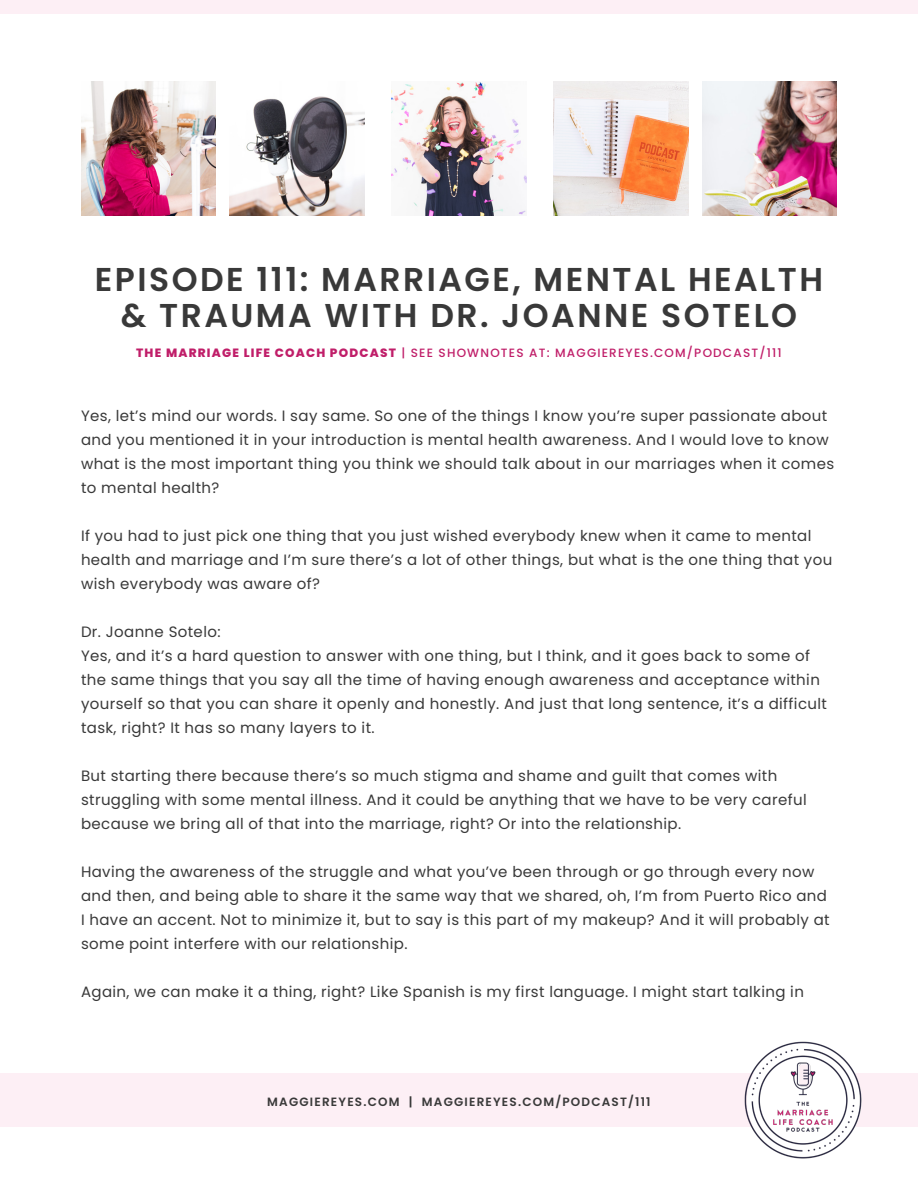
<style>
.page{position:relative;width:918px;height:1188px;background:#fff}
.page>*{position:absolute;margin:0;border:0;box-sizing:border-box;transform-origin:0 0}
.t1{font:600 33px/36px "Poppins";letter-spacing:.075em;color:#393939;text-align:center}
.t2{font:15px/24px "Poppins";letter-spacing:.025em;color:#393939}
.t3{font:500 12px "Poppins";letter-spacing:.1em;color:#c01e69}
.t4{font:600 12px "Poppins";letter-spacing:.1em;color:#393939}
.s1{font-weight:800}
</style>
<div class="page">
<div style="left:0;top:1073px;width:918px;height:54px;background:#fdeff5"></div>
<div style="left:0;top:0;width:918px;height:14px;background:#fdeff5"></div>
<img style="left:81px;top:81px;width:135px;height:135px">
<img style="left:392px;top:82px;width:134px;height:134px">
<img style="left:702px;top:81px;width:135px;height:135px">
<img style="left:230px;top:96px;width:134px;height:120px">
<img style="left:554px;top:81px;width:134px;height:135px">
<img style="left:744px;top:1041px;width:118px;height:118px">
<h1 class="t1" style="left:95px;top:262px;width:730px">EPISODE 111: MARRIAGE, MENTAL HEALTH &amp; TRAUMA WITH DR. JOANNE SOTELO</h1>
<p class="t3" style="left:136px;top:346px;width:647px"><span class="s1">THE MARRIAGE LIFE COACH PODCAST</span> | SEE SHOWNOTES AT: MAGGIEREYES.COM/PODCAST/111</p>
<p class="t2" style="left:81px;top:404px;width:755px">Yes, let’s mind our words. I say same. So one of the things I know you’re super passionate about and you mentioned it in your introduction is mental health awareness. And I would love to know what is the most important thing you think we should talk about in our marriages when it comes to mental health?</p>
<p class="t2" style="left:81px;top:524px;width:753px">If you had to just pick one thing that you just wished everybody knew when it came to mental health and marriage and I’m sure there’s a lot of other things, but what is the one thing that you wish everybody was aware of?</p>
<p class="t2" style="left:81px;top:620px;width:747px">Dr. Joanne Sotelo:<br>Yes, and it’s a hard question to answer with one thing, but I think, and it goes back to some of the same things that you say all the time of having enough awareness and acceptance within yourself so that you can share it openly and honestly. And just that long sentence, it’s a difficult task, right? It has so many layers to it.</p>
<p class="t2" style="left:81px;top:764px;width:727px">But starting there because there’s so much stigma and shame and guilt that comes with struggling with some mental illness. And it could be anything that we have to be very careful because we bring all of that into the marriage, right? Or into the relationship.</p>
<p class="t2" style="left:81px;top:860px;width:750px">Having the awareness of the struggle and what you’ve been through or go through every now and then, and being able to share it the same way that we shared, oh, I’m from Puerto Rico and I have an accent. Not to minimize it, but to say is this part of my makeup? And it will probably at some point interfere with our relationship.</p>
<p class="t2" style="left:81px;top:980px;width:724px">Again, we can make it a thing, right? Like Spanish is my first language. I might start talking in</p>
<p class="t4" style="left:267px;top:1095px;width:385px">MAGGIEREYES.COM | MAGGIEREYES.COM/PODCAST/111</p>
</div>
